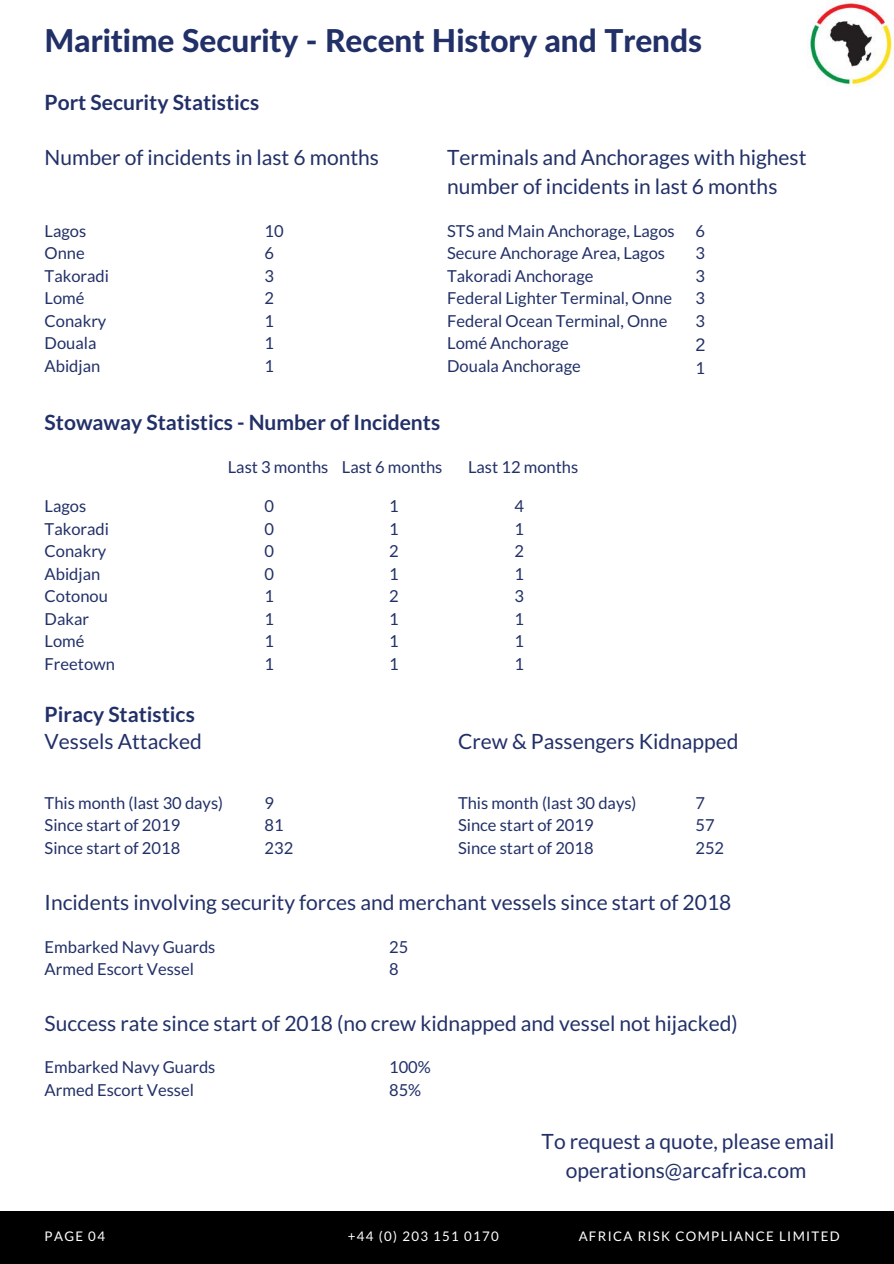
<style>
.page{position:relative;width:894px;height:1264px;background:#fff}
.page>*{position:absolute;margin:0;border:0;box-sizing:border-box;transform-origin:0 0}
.t1{font:800 31.5px "Lato Latin";color:#223068}
.t2{font:21px/29.2px "Lato";color:#223068}
.t3{font:700 21px "Lato";color:#223068}
.t4{font:18px "Arimo";color:#223068}
.t5{font:16.5px/22.5px "Lato";color:#223068}
.t6{font:13.2px "Lato";letter-spacing:.1em;color:#fff}
</style>
<div class="page">
<div style="left:0;top:1211px;width:893px;height:52px;background:#000"></div>
<img style="left:809px;top:0;width:84px;height:87px">
<h1 class="t1" style="left:45px;top:21px;width:658px">Maritime Security - Recent History and Trends</h1>
<p class="t3" style="left:45px;top:89px;width:216px">Port Security Statistics</p>
<p class="t2" style="left:45px;top:142px;width:336px">Number of incidents in last 6 months</p>
<p class="t2" style="left:447px;top:142px;width:361px">Terminals and Anchorages with highest number of incidents in last 6 months</p>
<p class="t5" style="left:447px;top:219px;width:229px">STS and Main Anchorage, Lagos<br>Secure Anchorage Area, Lagos<br>Takoradi Anchorage<br>Federal Lighter Terminal, Onne<br>Federal Ocean Terminal, Onne<br>Lomé Anchorage<br>Douala Anchorage</p>
<p class="t5" style="left:695px;top:219px;width:11px;text-align:justify">6<br>3<br>3<br>3<br>3</p>
<p class="t5" style="left:45px;top:219px;width:66px">Lagos<br>Onne<br>Takoradi<br>Lomé<br>Conakry<br>Douala<br>Abidjan</p>
<p class="t5" style="left:264px;top:219px;width:21px">10<br>6<br>3<br>2<br>1<br>1<br>1</p>
<p class="t4" style="left:695px;top:334px;width:12px">2</p>
<p class="t5" style="left:695px;top:356px;width:11px">1</p>
<p class="t3" style="left:45px;top:409px;width:397px">Stowaway Statistics - Number of Incidents</p>
<p class="t5" style="left:45px;top:494px;width:72px">Lagos<br>Takoradi<br>Conakry<br>Abidjan<br>Cotonou<br>Dakar<br>Lomé<br>Freetown</p>
<p class="t3" style="left:45px;top:700px;width:152px">Piracy Statistics</p>
<p class="t2" style="left:45px;top:726px;width:159px">Vessels Attacked</p>
<p class="t5" style="left:228px;top:455px;width:216px">Last 3 months Last 6 months</p>
<p class="t5" style="left:468px;top:455px;width:112px">Last 12 months</p>
<p class="t5" style="left:389px;top:494px;width:11px;text-align:justify">1<br>1<br>2<br>1<br>2<br>1<br>1<br>1</p>
<p class="t5" style="left:514px;top:494px;width:11px;text-align:justify">4<br>1<br>2<br>1<br>3<br>1<br>1<br>1</p>
<p class="t5" style="left:264px;top:494px;width:11px;text-align:justify">0<br>0<br>0<br>0<br>1<br>1<br>1<br>1</p>
<p class="t2" style="left:458px;top:726px;width:282px">Crew &amp; Passengers Kidnapped</p>
<p class="t5" style="left:45px;top:791px;width:180px">This month (last 30 days)<br>Since start of 2019<br>Since start of 2018</p>
<p class="t5" style="left:264px;top:791px;width:30px">9<br>81<br>232</p>
<p class="t5" style="left:458px;top:791px;width:180px">This month (last 30 days)<br>Since start of 2019<br>Since start of 2018</p>
<p class="t5" style="left:695px;top:791px;width:30px">7<br>57<br>252</p>
<p class="t2" style="left:45px;top:887px;width:688px">Incidents involving security forces and merchant vessels since start of 2018</p>
<p class="t5" style="left:45px;top:934px;width:172px">Embarked Navy Guards<br>Armed Escort Vessel</p>
<p class="t5" style="left:389px;top:934px;width:21px">25<br>8</p>
<p class="t2" style="left:45px;top:1007px;width:694px">Success rate since start of 2018 (no crew kidnapped and vessel not hijacked)</p>
<p class="t5" style="left:45px;top:1055px;width:172px">Embarked Navy Guards<br>Armed Escort Vessel</p>
<p class="t5" style="left:389px;top:1055px;width:43px">100%<br>85%</p>
<p class="t2" style="left:541px;top:1126px;width:294px;text-align:center">To request a quote, please email operations@arcafrica.com</p>
<p class="t6" style="left:348px;top:1227px;width:152px">+44 (0) 203 151 0170</p>
<p class="t6" style="left:45px;top:1227px;width:62px">PAGE 04</p>
<p class="t6" style="left:578px;top:1227px;width:262px">AFRICA RISK COMPLIANCE LIMITED</p>
</div>
